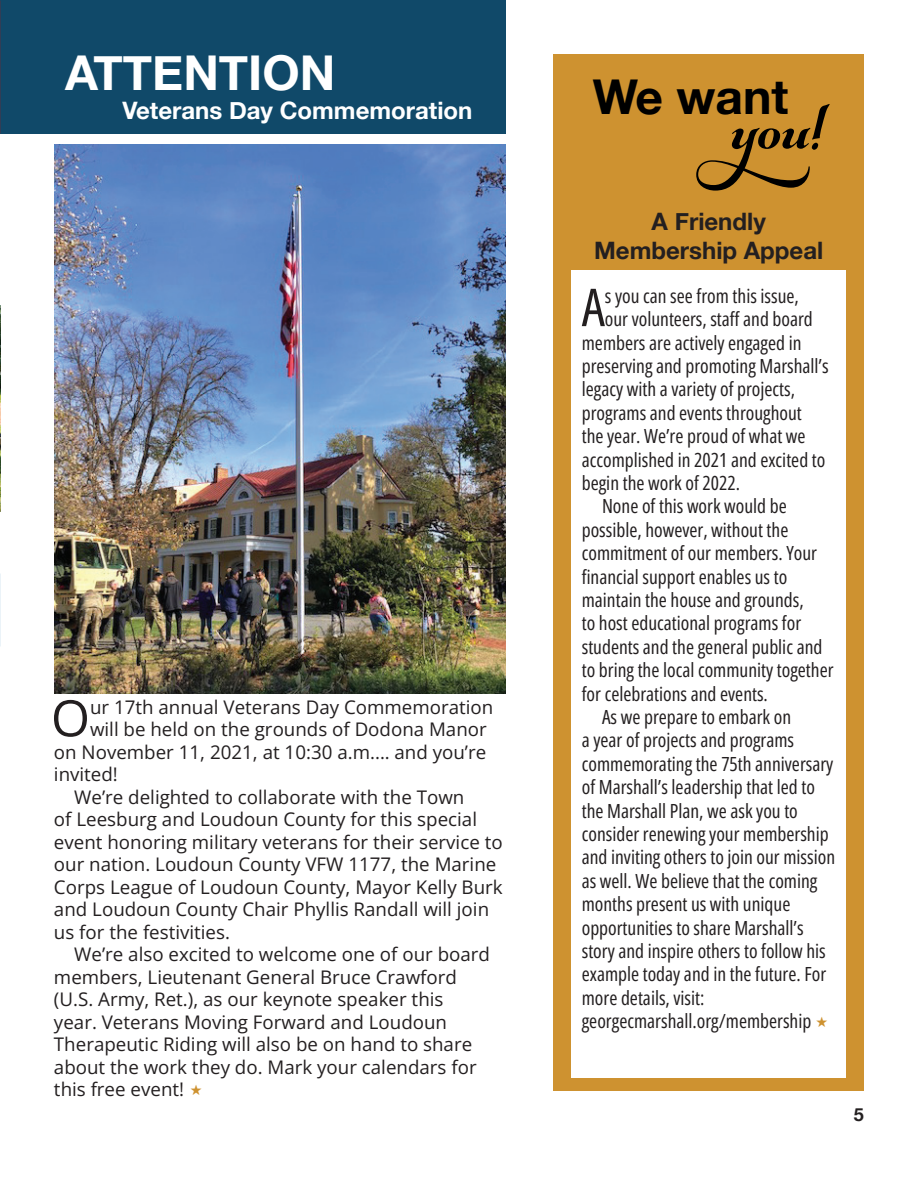
<style>
.page{position:relative;width:918px;height:1188px;background:#fff}
.page>*{position:absolute;margin:0;border:0;box-sizing:border-box;transform-origin:0 0}
.t1{font:700 82.5px "Gioviale";color:#000}
.t2{font:52.35px "Open Sans";color:#231f20}
.t3{font:50.25px "Open Sans";color:#231f20}
.t4{font:700 48px "Helvetica Neue";color:#fff}
.t5{font:700 48px "Helvetica Neue";color:#000}
.t6{font:700 24px/28.8px "Helvetica Neue";color:#231f20;text-align:center}
.t7{font:700 24px "Helvetica Neue";color:#fff}
.t8{font:19.5px "Open Sans";color:#231f20}
.t9{font:18.75px "Open Sans";color:#231f20}
.t10{font:700 18px "Helvetica Neue";color:#231f20}
</style>
<div class="page">
<div style="left:554px;top:54px;width:310px;height:1037px;background:#ce9230"></div>
<div style="left:0;top:0;width:505px;height:134px;background:#104969"></div>
<div style="left:572px;top:270px;width:274px;height:808px;background:#fff"></div>
<img style="left:0;top:306px;width:1px;height:206px">
<img style="left:54px;top:144px;width:451px;height:550px">
<h3 class="t4" style="left:65px;top:35px;width:272px">ATTENTION</h3>
<p class="t7" style="left:122px;top:92px;width:352px">Veterans Day Commemoration</p>
<h3 class="t3" style="left:51px;top:684px;width:41px">O</h3>
<p class="t9" style="left:90px;top:694px;width:405px">ur 17th annual Veterans Day Commemoration</p>
<p class="t9" style="left:90px;top:717px;width:398px">will be held on the grounds of Dodona Manor</p>
<p class="t9" style="left:54px;top:739px;width:434px">on November 11, 2021, at 10:30 a.m.… and you’re</p>
<p class="t9" style="left:54px;top:762px;width:65px">invited!</p>
<p class="t9" style="left:74px;top:784px;width:392px">We’re delighted to collaborate with the Town</p>
<p class="t9" style="left:54px;top:807px;width:425px">of Leesburg and Loudoun County for this special</p>
<p class="t9" style="left:54px;top:829px;width:450px">event honoring military veterans for their service to</p>
<p class="t9" style="left:54px;top:852px;width:444px">our nation. Loudoun County VFW 1177, the Marine</p>
<p class="t9" style="left:54px;top:874px;width:450px">Corps League of Loudoun County, Mayor Kelly Burk</p>
<p class="t9" style="left:54px;top:897px;width:437px">and Loudoun County Chair Phyllis Randall will join</p>
<p class="t9" style="left:54px;top:919px;width:178px">us for the festivities.</p>
<p class="t9" style="left:74px;top:942px;width:417px">We’re also excited to welcome one of our board</p>
<p class="t9" style="left:54px;top:964px;width:405px">members, Lieutenant General Bruce Crawford</p>
<p class="t9" style="left:54px;top:987px;width:391px">(U.S. Army, Ret.), as our keynote speaker this</p>
<p class="t9" style="left:54px;top:1009px;width:395px">year. Veterans Moving Forward and Loudoun</p>
<p class="t9" style="left:54px;top:1032px;width:420px">Therapeutic Riding will also be on hand to share</p>
<p class="t9" style="left:54px;top:1054px;width:424px">about the work they do. Mark your calendars for</p>
<p class="t9" style="left:54px;top:1077px;width:132px">this free event!</p>
<h3 class="t5" style="left:593px;top:59px;width:197px">We want</h3>
<h1 class="t1" style="left:730px;top:72px;width:115px">you!</h1>
<p class="t6" style="left:594px;top:208px;width:231px">A Friendly<br>Membership Appeal</p>
<h2 class="t2" style="left:582px;top:271px;width:25px">A</h2>
<p class="t8" style="left:605px;top:282px;width:195px">s you can see from this issue,</p>
<p class="t8" style="left:605px;top:306px;width:209px">our volunteers, staff and board</p>
<p class="t8" style="left:582px;top:329px;width:221px">members are actively engaged in</p>
<p class="t8" style="left:582px;top:352px;width:248px">preserving and promoting Marshall’s</p>
<p class="t8" style="left:582px;top:376px;width:215px">legacy with a variety of projects,</p>
<p class="t8" style="left:582px;top:399px;width:222px">programs and events throughout</p>
<p class="t8" style="left:582px;top:423px;width:225px">the year. We’re proud of what we</p>
<p class="t8" style="left:582px;top:446px;width:245px">accomplished in 2021 and excited to</p>
<p class="t8" style="left:582px;top:469px;width:160px">begin the work of 2022.</p>
<p class="t8" style="left:602px;top:493px;width:186px">None of this work would be</p>
<p class="t8" style="left:582px;top:516px;width:208px">possible, however, without the</p>
<p class="t8" style="left:582px;top:540px;width:237px">commitment of our members. Your</p>
<p class="t8" style="left:582px;top:563px;width:207px">financial support enables us to</p>
<p class="t8" style="left:582px;top:586px;width:223px">maintain the house and grounds,</p>
<p class="t8" style="left:582px;top:610px;width:221px">to host educational programs for</p>
<p class="t8" style="left:582px;top:633px;width:242px">students and the general public and</p>
<p class="t8" style="left:582px;top:657px;width:253px">to bring the local community together</p>
<p class="t8" style="left:582px;top:680px;width:188px">for celebrations and events.</p>
<p class="t8" style="left:602px;top:703px;width:191px">As we prepare to embark on</p>
<p class="t8" style="left:582px;top:727px;width:214px">a year of projects and programs</p>
<p class="t8" style="left:582px;top:750px;width:253px">commemorating the 75th anniversary</p>
<p class="t8" style="left:582px;top:774px;width:235px">of Marshall’s leadership that led to</p>
<p class="t8" style="left:582px;top:797px;width:218px">the Marshall Plan, we ask you to</p>
<p class="t8" style="left:582px;top:820px;width:248px">consider renewing your membership</p>
<p class="t8" style="left:582px;top:844px;width:255px">and inviting others to join our mission</p>
<p class="t8" style="left:582px;top:867px;width:237px">as well. We believe that the coming</p>
<p class="t8" style="left:582px;top:891px;width:210px">months present us with unique</p>
<p class="t8" style="left:582px;top:914px;width:223px">opportunities to share Marshall’s</p>
<p class="t8" style="left:582px;top:937px;width:246px">story and inspire others to follow his</p>
<p class="t8" style="left:582px;top:961px;width:246px">example today and in the future. For</p>
<p class="t8" style="left:582px;top:984px;width:124px">more details, visit:</p>
<p class="t8" style="left:582px;top:1008px;width:231px">georgecmarshall.org/membership</p>
<p class="t10" style="left:854px;top:1101px;width:12px">5</p>
</div>
